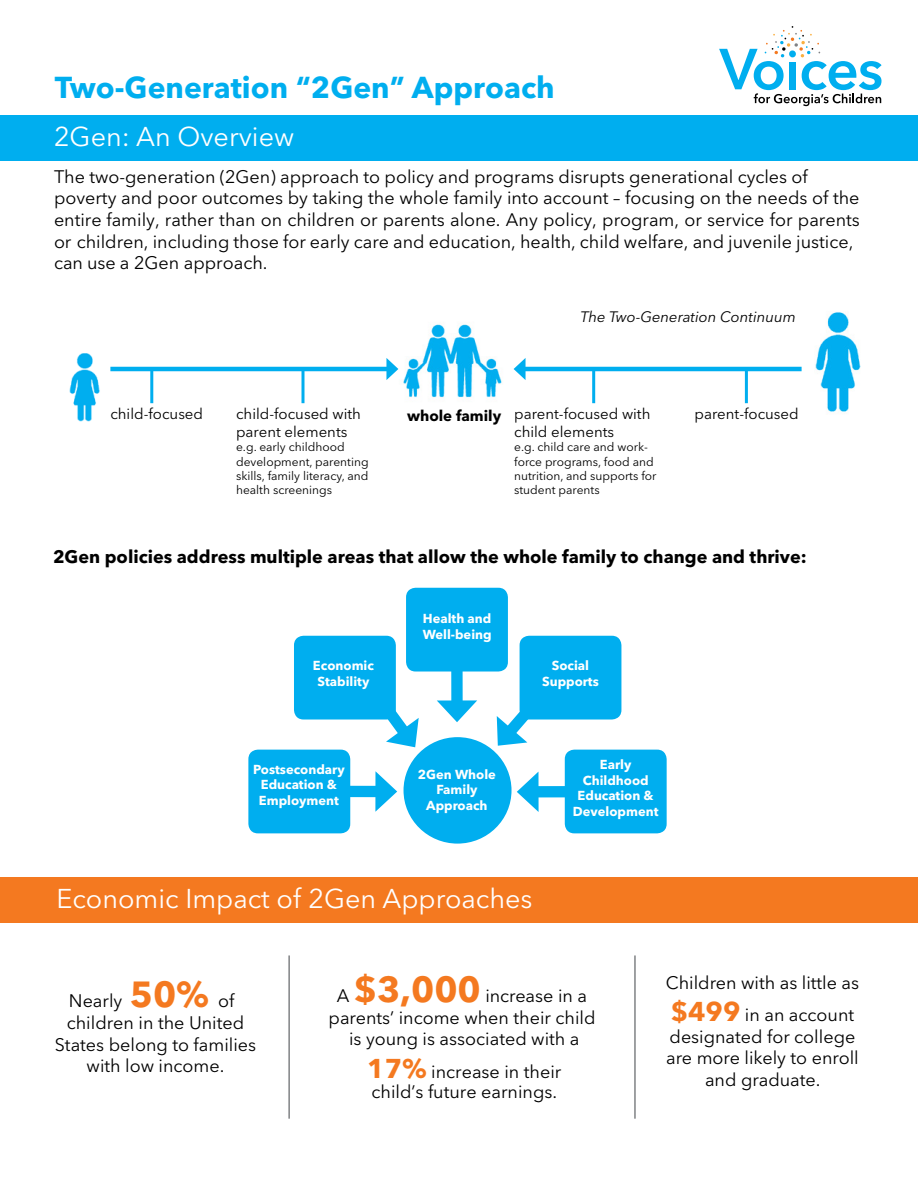
<style>
.page{position:relative;width:918px;height:1188px;background:#fff}
.page>*{position:absolute;margin:0;border:0;box-sizing:border-box;transform-origin:0 0}
.t1{font:700 30px "Avenir Next LT Pro";color:#00aeef}
.t2{font:27px "Avenir Next LT Pro";color:#fff}
.t3{font:18px/21.6px "Avenir Next LT Pro";color:#000}
.t4{font:700 18px "Avenir Next LT Pro";color:#000}
.t5{font:15px/18px "Avenir Next LT Pro";color:#000}
.t6{font:italic 15px "Avenir Next LT Pro";color:#000}
.t7{font:700 12.9px/15.5px "Avenir Next LT Pro";color:#fff;text-align:center}
.t8{font:12px/14.4px "Avenir Next LT Pro";color:#000}
.s1{font-weight:700}
.s2{font-weight:700;font-size:36px;color:#f47920}
.s3{font-weight:700;font-size:27px;color:#f47920}
</style>
<div class="page">
<div style="left:404px;top:737px;width:108px;height:107px;background:#00aeef;border-radius:50%"></div>
<div style="left:565px;top:750px;width:102px;height:83px;background:#00aeef;border-radius:10px"></div>
<div style="left:520px;top:636px;width:101px;height:84px;background:#00aeef;border-radius:10px"></div>
<div style="left:406px;top:588px;width:102px;height:84px;background:#00aeef;border-radius:10px"></div>
<div style="left:294px;top:636px;width:102px;height:84px;background:#00aeef;border-radius:10px"></div>
<div style="left:248px;top:750px;width:102px;height:83px;background:#00aeef;border-radius:10px"></div>
<img style="left:815px;top:312px;width:46px;height:102px">
<img style="left:398px;top:324px;width:104px;height:74px">
<img style="left:69px;top:353px;width:31px;height:69px">
<svg style="left:719px;top:26px;width:163px;height:80px"></svg>
<div style="left:0;top:115px;width:918px;height:45px;background:#00aeef"></div>
<hr style="left:110px;top:367px;width:281px;height:4px;background:#00aeef">
<svg style="left:386px;top:358px;width:12px;height:22px"></svg>
<hr style="left:521px;top:367px;width:281px;height:4px;background:#00aeef">
<svg style="left:514px;top:358px;width:12px;height:22px"></svg>
<hr style="left:150px;top:369px;width:3px;height:34px;background:#00aeef">
<hr style="left:302px;top:369px;width:2px;height:34px;background:#00aeef">
<hr style="left:592px;top:369px;width:3px;height:34px;background:#00aeef">
<hr style="left:745px;top:369px;width:3px;height:34px;background:#00aeef">
<div style="left:451px;top:663px;width:12px;height:46px;background:#00aeef"></div>
<svg style="left:437px;top:700px;width:40px;height:22px"></svg>
<div style="left:530px;top:786px;width:46px;height:11px;background:#00aeef"></div>
<svg style="left:517px;top:772px;width:22px;height:40px"></svg>
<div style="left:338px;top:786px;width:46px;height:11px;background:#00aeef"></div>
<svg style="left:375px;top:771px;width:22px;height:41px"></svg>
<svg style="left:490px;top:685px;width:63px;height:67px"></svg>
<svg style="left:364px;top:683px;width:59px;height:70px"></svg>
<div style="left:0;top:877px;width:918px;height:45px;background:#f47920"></div>
<hr style="left:288px;top:955px;width:2px;height:164px;background:#808285">
<hr style="left:634px;top:955px;width:2px;height:164px;background:#808285">
<h1 class="t1" style="left:55px;top:69px;width:501px">Two-Generation “2Gen” Approach</h1>
<h2 class="t2" style="left:54px;top:121px;width:242px">2Gen: An Overview</h2>
<p class="t3" style="left:54px;top:166px;width:807px">The two-generation (2Gen) approach to policy and programs disrupts generational cycles of poverty and poor outcomes by taking the whole family into account – focusing on the needs of the entire family, rather than on children or parents alone. Any policy, program, or service for parents or children, including those for early care and education, health, child welfare, and juvenile justice, can use a 2Gen approach.</p>
<p class="t5" style="left:110px;top:404px;width:94px">child-focused</p>
<p class="t5" style="left:236px;top:404px;width:126px">child-focused with parent elements</p>
<p class="t8" style="left:236px;top:440px;width:134px">e.g. early childhood development, parenting skills, family literacy, and health screenings</p>
<p class="t6" style="left:581px;top:307px;width:217px">The Two-Generation Continuum</p>
<p class="t5" style="left:514px;top:404px;width:138px;text-indent:-107px"><span class="s1">whole family</span> parent-focused with child elements</p>
<p class="t8" style="left:514px;top:440px;width:144px">e.g. child care and work&shy;force programs, food and nutrition, and supports for student parents</p>
<p class="t5" style="left:695px;top:404px;width:106px">parent-focused</p>
<p class="t4" style="left:53px;top:546px;width:755px">2Gen policies address multiple areas that allow the whole family to change and thrive:</p>
<p class="t7" style="left:423px;top:611px;width:70px;text-align:left">Health and<br>Well-being</p>
<p class="t7" style="left:313px;top:658px;width:62px">Economic<br>Stability</p>
<p class="t7" style="left:542px;top:658px;width:58px">Social<br>Supports</p>
<p class="t7" style="left:253px;top:762px;width:93px">Postsecondary<br>Education &amp;<br>Employment</p>
<p class="t7" style="left:573px;top:757px;width:87px">Early<br>Childhood<br>Education &amp;<br>Development</p>
<p class="t7" style="left:418px;top:767px;width:80px">2Gen Whole<br>Family<br>Approach</p>
<h2 class="t2" style="left:56px;top:883px;width:478px">Economic Impact of 2Gen Approaches</h2>
<p class="t3" style="left:329px;top:985px;width:268px;text-align:center">A <span class="s2">$3,000</span> increase in a parents’ income when their child is young is associated with a</p>
<p class="t3" style="left:367px;top:1061px;width:196px;line-height:20.1px"><span class="s3">17%</span> increase in their child’s future earnings.</p>
<p class="t3" style="left:55px;top:990px;width:203px;text-align:center">Nearly <span class="s2">50%</span> of children in the United<br>States belong to families with low income.</p>
<p class="t3" style="left:666px;top:966px;width:195px;line-height:32.4px">Children with as little as <span class="s3">$499</span> in an account</p>
<p class="t3" style="left:666px;top:1026px;width:194px;text-align:center">designated for college are more likely to enroll and graduate.</p>
</div>
